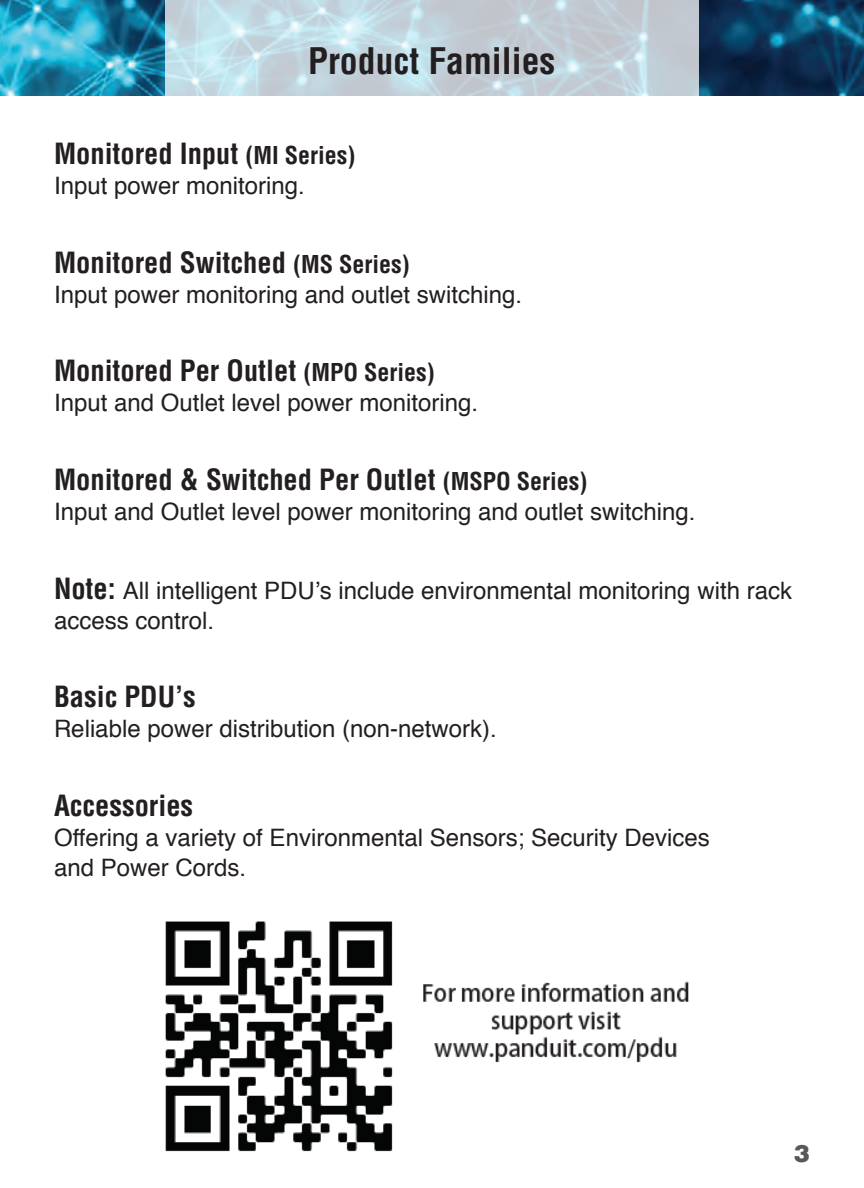
<style>
.page{position:relative;width:864px;height:1188px;background:#fff}
.page>*{position:absolute;margin:0;border:0;box-sizing:border-box;transform-origin:0 0}
.t1{font:700 condensed 35.7px "Helvetica";color:#231f20}
.t2{font:700 condensed 28.5px "Helvetica";color:#231f20}
.t3{font:24px/30px "Helvetica";color:#231f20}
.t4{font:900 24px "Helvetica";color:#57585a}
.s1{font-size:24px}
.s2{font-weight:700;font-stretch:condensed;font-size:28.5px}
</style>
<div class="page">
<img style="left:1px;top:0;width:863px;height:95px">
<img style="left:0;top:0;width:1px;height:95px">
<svg style="left:166px;top:0;width:533px;height:96px;background:#c3d3dc"></svg>
<img style="left:165px;top:921px;width:524px;height:231px">
<p class="t1" style="left:308px;top:38px;width:249px">Product Families</p>
<p class="t2" style="left:54px;top:136px;width:303px">Monitored Input <span class="s1">(MI Series)</span></p>
<p class="t3" style="left:54px;top:172px;width:252px">Input power monitoring.</p>
<p class="t2" style="left:54px;top:245px;width:357px">Monitored Switched <span class="s1">(MS Series)</span></p>
<p class="t3" style="left:54px;top:280px;width:470px">Input power monitoring and outlet switching.</p>
<p class="t2" style="left:54px;top:353px;width:382px">Monitored Per Outlet <span class="s1">(MPO Series)</span></p>
<p class="t3" style="left:54px;top:389px;width:426px">Input and Outlet level power monitoring.</p>
<p class="t2" style="left:54px;top:462px;width:535px">Monitored &amp; Switched Per Outlet <span class="s1">(MSPO Series)</span></p>
<p class="t3" style="left:54px;top:497px;width:643px">Input and Outlet level power monitoring and outlet switching.</p>
<p class="t3" style="left:54px;top:576px;width:740px"><span class="s2">Note:</span> All intelligent PDU’s include environmental monitoring with rack access control.</p>
<p class="t2" style="left:54px;top:679px;width:143px">Basic PDU’s</p>
<p class="t3" style="left:54px;top:715px;width:444px">Reliable power distribution (non-network).</p>
<p class="t2" style="left:54px;top:788px;width:141px">Accessories</p>
<p class="t3" style="left:54px;top:823px;width:657px">Offering a variety of Environmental Sensors; Security Devices and Power Cords.</p>
<p class="t4" style="left:794px;top:1138px;width:18px">3</p>
</div>
